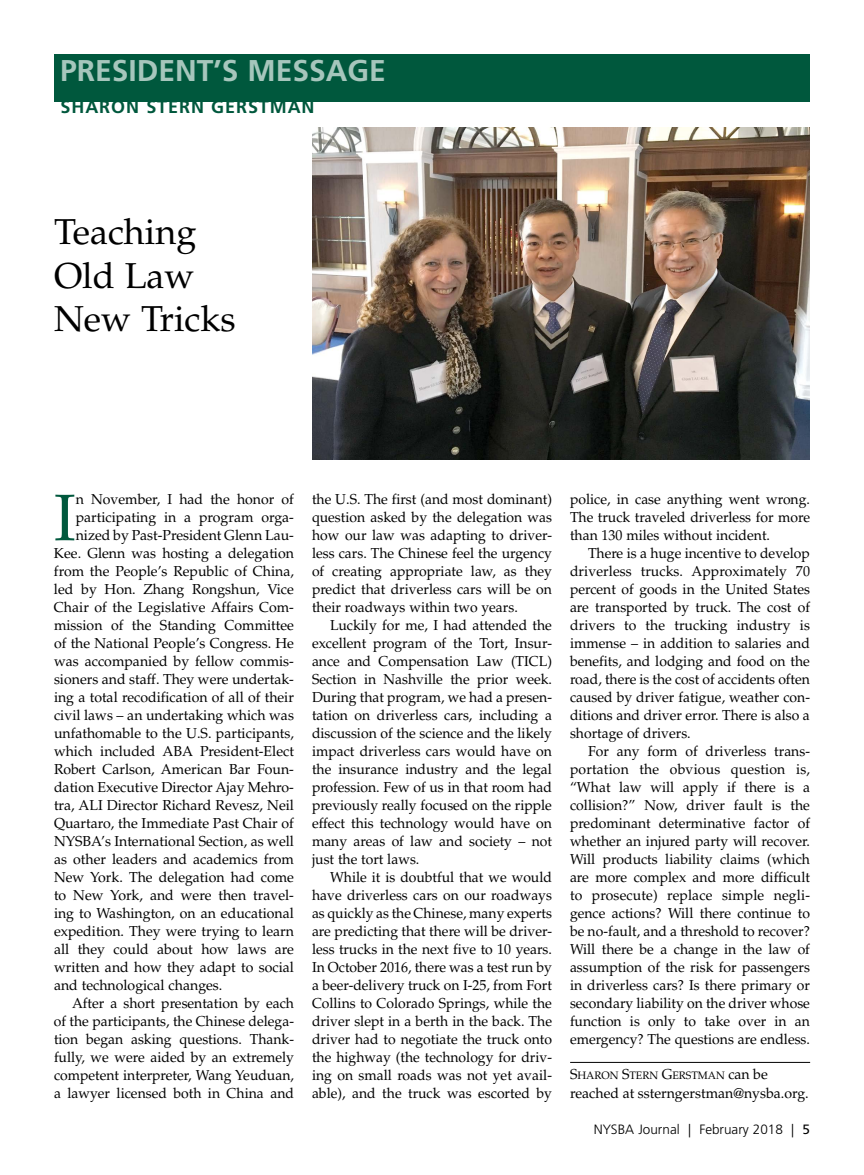
<style>
.page{position:relative;width:864px;height:1175px;background:#fff}
.page>*{position:absolute;margin:0;border:0;box-sizing:border-box;transform-origin:0 0}
.t1{font:65.85px "Palatino";color:#00583d}
.t2{font:36px/43.2px "Palatino";color:#000}
.t3{font:700 30px "Frutiger";color:#a6c6bc}
.t4{font:700 18px "Frutiger";letter-spacing:.05em;color:#00583d}
.t5{font:14.4px/18px "Palatino";color:#000;text-align:justify}
.t6{font:300 13.5px "Frutiger";color:#000}
.t7{font:10.8px "Palatino";letter-spacing:-.005em;color:#000}
.s1{font-size:14.4px}
.s2{font-weight:400}
</style>
<div class="page">
<hr style="left:570px;top:1062px;width:240px;height:1px;background:#000">
<div style="left:54px;top:54px;width:756px;height:47px;background:#00583d"></div>
<img style="left:312px;top:127px;width:498px;height:332px">
<h3 class="t3" style="left:60px;top:53px;width:327px">PRESIDENT’S MESSAGE</h3>
<p class="t4" style="left:61px;top:97px;width:256px">SHARON STERN GERSTMAN</p>
<h2 class="t2" style="left:54px;top:211px;width:183px">Teaching<br>Old Law<br>New Tricks</h2>
<h1 class="t1" style="left:54px;top:479px;width:23px">I</h1>
<p class="t5" style="left:76px;top:490px;width:220px">n November, I had the honor of</p>
<p class="t5" style="left:76px;top:508px;width:220px">participating in a program orga-</p>
<p class="t5" style="left:76px;top:526px;width:220px">nized by Past-President Glenn Lau-</p>
<p class="t5" style="left:54px;top:544px;width:242px">Kee. Glenn was hosting a delegation</p>
<p class="t5" style="left:54px;top:562px;width:241px">from the People’s Republic of China,</p>
<p class="t5" style="left:54px;top:580px;width:241px">led by Hon. Zhang Rongshun, Vice</p>
<p class="t5" style="left:54px;top:598px;width:242px">Chair of the Legislative Affairs Com-</p>
<p class="t5" style="left:54px;top:616px;width:241px">mission of the Standing Committee</p>
<p class="t5" style="left:54px;top:634px;width:242px">of the National People’s Congress. He</p>
<p class="t5" style="left:54px;top:652px;width:242px">was accompanied by fellow commis-</p>
<p class="t5" style="left:54px;top:670px;width:242px">sioners and staff. They were undertak-</p>
<p class="t5" style="left:54px;top:688px;width:241px">ing a total recodification of all of their</p>
<p class="t5" style="left:54px;top:706px;width:242px">civil laws – an undertaking which was</p>
<p class="t5" style="left:54px;top:724px;width:242px">unfathomable to the U.S. participants,</p>
<p class="t5" style="left:54px;top:742px;width:241px">which included ABA President-Elect</p>
<p class="t5" style="left:54px;top:760px;width:242px">Robert Carlson, American Bar Foun-</p>
<p class="t5" style="left:54px;top:778px;width:242px">dation Executive Director Ajay Mehro-</p>
<p class="t5" style="left:54px;top:796px;width:242px">tra, ALI Director Richard Revesz, Neil</p>
<p class="t5" style="left:54px;top:814px;width:242px">Quartaro, the Immediate Past Chair of</p>
<p class="t5" style="left:54px;top:832px;width:242px">NYSBA’s International Section, as well</p>
<p class="t5" style="left:54px;top:850px;width:242px">as other leaders and academics from</p>
<p class="t5" style="left:54px;top:868px;width:242px">New York. The delegation had come</p>
<p class="t5" style="left:54px;top:886px;width:242px">to New York, and were then travel-</p>
<p class="t5" style="left:54px;top:904px;width:241px">ing to Washington, on an educational</p>
<p class="t5" style="left:54px;top:922px;width:241px">expedition. They were trying to learn</p>
<p class="t5" style="left:54px;top:940px;width:242px">all they could about how laws are</p>
<p class="t5" style="left:54px;top:958px;width:241px">written and how they adapt to social</p>
<p class="t5" style="left:54px;top:976px;width:170px">and technological changes.</p>
<p class="t5" style="left:72px;top:994px;width:224px">After a short presentation by each</p>
<p class="t5" style="left:54px;top:1012px;width:242px">of the participants, the Chinese delega-</p>
<p class="t5" style="left:54px;top:1030px;width:242px">tion began asking questions. Thank-</p>
<p class="t5" style="left:54px;top:1048px;width:241px">fully, we were aided by an extremely</p>
<p class="t5" style="left:54px;top:1066px;width:241px">competent interpreter, Wang Yeuduan,</p>
<p class="t5" style="left:54px;top:1084px;width:242px">a lawyer licensed both in China and</p>
<p class="t5" style="left:312px;top:490px;width:242px">the U.S. The first (and most dominant) question asked by the delegation was how our law was adapting to driver&shy;less cars. The Chinese feel the urgency of creating appropriate law, as they predict that driverless cars will be on their roadways within two years.</p>
<p class="t5" style="left:312px;top:616px;width:242px;text-indent:18px">Luckily for me, I had attended the excellent program of the Tort, Insur&shy;ance and Compensation Law (TICL)<br>Section in Nashville the prior week.<br>During that program, we had a presen&shy;tation on driverless cars, including a discussion of the science and the likely impact driverless cars would have on the insurance industry and the legal profession. Few of us in that room had previously really focused on the ripple effect this technology would have on many areas of law and society – not just the tort laws.</p>
<p class="t5" style="left:312px;top:868px;width:242px;text-indent:18px">While it is doubtful that we would have driverless cars on our roadways as quickly as the Chinese, many experts are predicting that there will be driver&shy;less trucks in the next five to 10 years.<br>In October 2016, there was a test run by a beer-delivery truck on I-25, from Fort Collins to Colorado Springs, while the driver slept in a berth in the back. The driver had to negotiate the truck onto the highway (the technology for driv&shy;ing on small roads was not yet avail&shy;able), and the truck was escorted by</p>
<p class="t5" style="left:570px;top:490px;width:242px">police, in case anything went wrong.<br>The truck traveled driverless for more than 130 miles without incident.</p>
<p class="t5" style="left:570px;top:544px;width:242px;text-indent:18px">There is a huge incentive to develop driverless trucks. Approximately 70 percent of goods in the United States are transported by truck. The cost of drivers to the trucking industry is immense – in addition to salaries and benefits, and lodging and food on the road, there is the cost of accidents often caused by driver fatigue, weather con&shy;ditions and driver error. There is also a shortage of drivers.</p>
<p class="t5" style="left:570px;top:742px;width:242px;text-indent:18px">For any form of driverless trans&shy;portation the obvious question is, “What law will apply if there is a collision?” Now, driver fault is the predominant determinative factor of whether an injured party will recover.<br>Will products liability claims (which are more complex and more difficult to prosecute) replace simple negli&shy;gence actions? Will there continue to be no-fault, and a threshold to recover?<br>Will there be a change in the law of assumption of the risk for passengers in driverless cars? Is there primary or secondary liability on the driver whose function is only to take over in an emergency? The questions are endless.</p>
<p class="t7" style="left:570px;top:1068px;width:199px"><span class="s1">S</span>HARON <span class="s1">S</span>TERN <span class="s1">G</span>ERSTMAN <span class="s1">can be</span></p>
<p class="t5" style="left:570px;top:1084px;width:240px">reached at ssterngerstman@nysba.org.</p>
<p class="t6" style="left:594px;top:1122px;width:218px">NYSBA Journal | February 2018 | <span class="s2">5</span></p>
</div>
